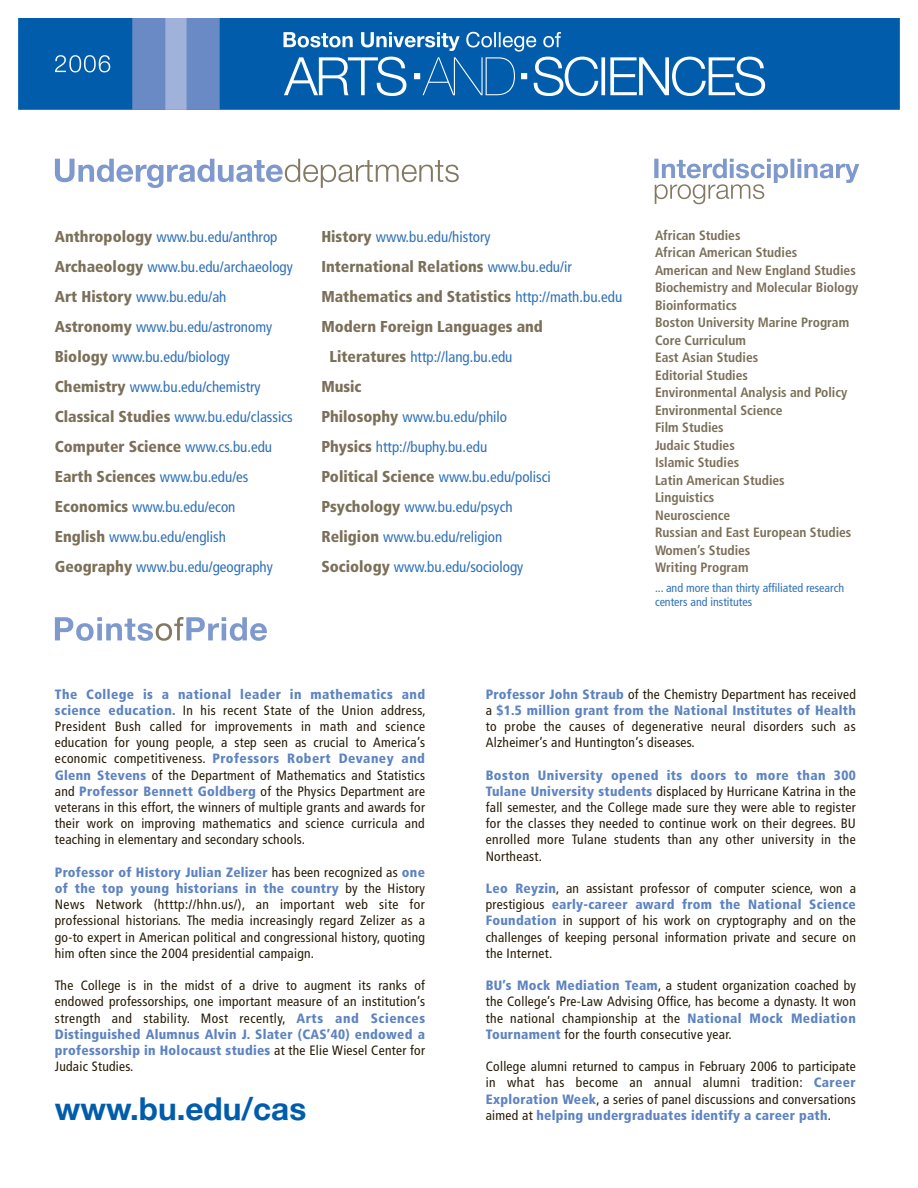
<style>
.page{position:relative;width:918px;height:1188px;background:#fff}
.page>*{position:absolute;margin:0;border:0;box-sizing:border-box;transform-origin:0 0}
.t1{font:700 31.5px "Helvetica Neue";color:#015dab}
.t2{font:900 condensed 15.75px/30px "Frutiger";color:#7a6f58}
.t3{font:condensed 15px/30px "Frutiger";color:#2f71b7}
.t4{font:condensed 13.5px/16.2px "Frutiger";letter-spacing:.02em;color:#251a05;text-align:justify}
.t5{font:700 condensed 13.5px/17.4px "Frutiger";color:#7a6f58}
.t6{font:condensed 12px/14.4px "Frutiger";color:#2f71b7}
.s1{font-weight:900;font-size:15.75px;color:#7a6f58}
.s2{font-weight:400;font-size:15px;color:#2f71b7}
.s3{font-weight:900;color:#5d83c2}
</style>
<div class="page">
<svg style="left:55px;top:617px;width:212px;height:24px"></svg>
<svg style="left:55px;top:159px;width:404px;height:29px"></svg>
<div style="left:654px;top:159px;width:5px;height:19px;background:#9fb2d9"></div>
<svg style="left:790px;top:159px;width:4px;height:19px"></svg>
<svg style="left:797px;top:159px;width:62px;height:24px"></svg>
<svg style="left:655px;top:159px;width:133px;height:45px"></svg>
<div style="left:18px;top:18px;width:882px;height:92px;background:#015dab"></div>
<svg style="left:601px;top:57px;width:4px;height:38px"></svg>
<svg style="left:610px;top:57px;width:155px;height:39px"></svg>
<svg style="left:283px;top:32px;width:315px;height:64px"></svg>
<div style="left:132px;top:18px;width:88px;height:92px;background:#6a8ac5"></div>
<div style="left:165px;top:18px;width:22px;height:92px;background:#a1b2da"></div>
<svg style="left:55px;top:55px;width:55px;height:17px"></svg>
<p class="t3" style="left:55px;top:222px;width:240px"><span class="s1">Anthropology</span> www.bu.edu/anthrop <span class="s1">Archaeology</span> www.bu.edu/archaeology <span class="s1">Art History</span> www.bu.edu/ah <span class="s1">Astronomy</span> www.bu.edu/astronomy <span class="s1">Biology</span> www.bu.edu/biology <span class="s1">Chemistry</span> www.bu.edu/chemistry <span class="s1">Classical Studies</span> www.bu.edu/classics</p>
<p class="t2" style="left:55px;top:432px;width:219px">Computer Science <span class="s2">www.cs.bu.edu<br></span>Earth Sciences <span class="s2">www.bu.edu/es</span></p>
<p class="t3" style="left:55px;top:492px;width:220px"><span class="s1">Economics</span> www.bu.edu/econ<br><span class="s1">English</span> www.bu.edu/english<br><span class="s1">Geography</span> www.bu.edu/geography</p>
<p class="t3" style="left:321px;top:222px;width:171px"><span class="s1">History</span> www.bu.edu/history</p>
<p class="t2" style="left:321px;top:252px;width:302px">International Relations <span class="s2">www.bu.edu/ir<br></span>Mathematics and Statistics <span class="s2">http://math.bu.edu<br></span>Modern Foreign Languages and</p>
<p class="t3" style="left:330px;top:342px;width:184px"><span class="s1">Literatures</span> http://lang.bu.edu</p>
<p class="t2" style="left:321px;top:372px;width:42px">Music</p>
<p class="t3" style="left:321px;top:402px;width:231px"><span class="s1">Philosophy</span> www.bu.edu/philo <span class="s1">Physics</span> http://buphy.bu.edu<br><span class="s1">Political Science</span> www.bu.edu/polisci <span class="s1">Psychology</span> www.bu.edu/psych <span class="s1">Religion</span> www.bu.edu/religion <span class="s1">Sociology</span> www.bu.edu/sociology</p>
<p class="t5" style="left:655px;top:227px;width:205px">African Studies<br>African American Studies<br>American and New England Studies<br>Biochemistry and Molecular Biology<br>Bioinformatics<br>Boston University Marine Program<br>Core Curriculum<br>East Asian Studies<br>Editorial Studies<br>Environmental Analysis and Policy<br>Environmental Science<br>Film Studies<br>Judaic Studies<br>Islamic Studies<br>Latin American Studies<br>Linguistics<br>Neuroscience<br>Russian and East European Studies<br>Women’s Studies<br>Writing Program</p>
<p class="t6" style="left:655px;top:580px;width:191px">... and more than thirty affiliated research centers and institutes</p>
<p class="t4" style="left:55px;top:686px;width:372px"><span class="s3">The College is a national leader in mathematics and science education.</span> In his recent State of the Union address, President Bush called for improvements in math and science education for young people, a step seen as crucial to America’s economic competitiveness. <span class="s3">Professors Robert Devaney and Glenn Stevens</span> of the Department of Mathematics and Statistics and <span class="s3">Professor Bennett Goldberg</span> of the Physics Department are veterans in this effort, the winners of multiple grants and awards for their work on improving mathematics and science curricula and teaching in elementary and secondary schools.</p>
<p class="t4" style="left:55px;top:864px;width:372px"><span class="s3">Professor of History Julian Zelizer</span> has been recognized as <span class="s3">one of the top young historians in the country</span> by the History News Network (htttp://hhn.us/), an important web site for professional historians. The media increasingly regard Zelizer as a go-to expert in American political and congressional history, quoting him often since the 2004 presidential campaign.</p>
<p class="t4" style="left:55px;top:978px;width:372px">The College is in the midst of a drive to augment its ranks of endowed professorships, one important measure of an institution’s strength and stability. Most recently, <span class="s3">Arts and Sciences Distinguished Alumnus Alvin J. Slater (CAS’40) endowed a professorship in Holocaust studies</span> at the Elie Wiesel Center for Judaic Studies.</p>
<h1 class="t1" style="left:55px;top:1089px;width:253px">www.bu.edu/cas</h1>
<p class="t4" style="left:486px;top:686px;width:372px"><span class="s3">Professor John Straub</span> of the Chemistry Department has received a <span class="s3">$1.5 million grant from the National Institutes of Health </span>to probe the causes of degenerative neural disorders such as Alzheimer’s and Huntington’s diseases.</p>
<p class="t4" style="left:486px;top:767px;width:372px"><span class="s3">Boston University opened its doors to more than 300<br>Tulane University students</span> displaced by Hurricane Katrina in the fall semester, and the College made sure they were able to register for the classes they needed to continue work on their degrees. BU enrolled more Tulane students than any other university in the Northeast.</p>
<p class="t4" style="left:486px;top:880px;width:372px"><span class="s3">Leo Reyzin</span>, an assistant professor of computer science, won a prestigious <span class="s3">early-career award from the National Science Foundation</span> in support of his work on cryptography and on the challenges of keeping personal information private and secure on the Internet.</p>
<p class="t4" style="left:486px;top:978px;width:372px"><span class="s3">BU’s Mock Mediation Team</span>, a student organization coached by the College’s Pre-Law Advising Office, has become a dynasty. It won the national championship at the <span class="s3">National Mock Mediation Tournament</span> for the fourth consecutive year.</p>
<p class="t4" style="left:486px;top:1059px;width:372px">College alumni returned to campus in February 2006 to participate in what has become an annual alumni tradition: <span class="s3">Career Exploration Week</span>, a series of panel discussions and conversations aimed at <span class="s3">helping undergraduates identify a career path</span>.</p>
</div>
